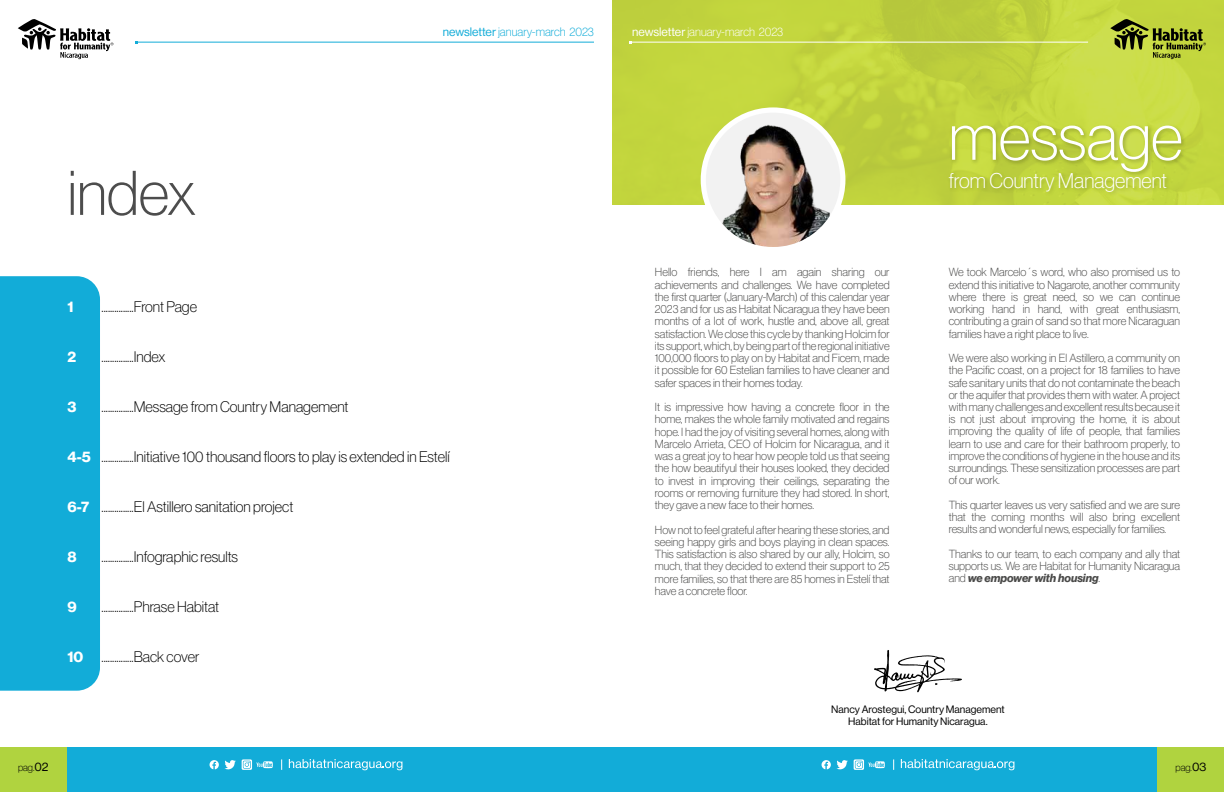
<style>
.page{position:relative;width:1224px;height:792px;background:#fff}
.page>*{position:absolute;margin:0;border:0;box-sizing:border-box;transform-origin:0 0}
.t1{font:100 64.8px "Neue Haas Display";color:#fff}
.t2{font:100 61.6px "Neue Haas Display";color:#4d4d4d}
.t3{font:100 20.8px "Neue Haas Display";color:#fff}
.t4{font:100 15px "Neue Haas Display";color:#000}
.t5{font:700 15px "Neue Haas Display";color:#fff}
.t6{font:100 12px "Neue Haas Display";color:#12acd8}
.t7{font:100 12px "Neue Haas Display";color:#fff}
.t8{font:100 11.5px/12.2px "Neue Haas Display";color:#4a4a49;text-align:justify}
.t9{font:10.5px/12.3px "Neue Haas Display";color:#000;text-align:center}
.t10{font:100 10px "Neue Haas Display";letter-spacing:-.005em;color:#000}
.s1{font-weight:400}
.s2{font-weight:700;color:#fff}
.s3{font-weight:700;font-style:italic}
.s4{font-weight:400;font-size:12px}
</style>
<div class="page">
<img style="left:612px;top:0;width:612px;height:205px">
<div style="left:0;top:748px;width:612px;height:44px;background:#12acd8"></div>
<svg style="left:289px;top:759px;width:113px;height:11px"></svg>
<svg style="left:210px;top:760px;width:9px;height:9px"></svg>
<svg style="left:225px;top:760px;width:11px;height:10px"></svg>
<svg style="left:242px;top:759px;width:31px;height:11px"></svg>
<div style="left:0;top:748px;width:66px;height:44px;background:#b0d33f"></div>
<div style="left:612px;top:748px;width:612px;height:44px;background:#12acd8"></div>
<svg style="left:901px;top:759px;width:113px;height:11px"></svg>
<svg style="left:822px;top:760px;width:9px;height:9px"></svg>
<svg style="left:837px;top:760px;width:11px;height:10px"></svg>
<svg style="left:854px;top:759px;width:31px;height:11px"></svg>
<div style="left:1158px;top:748px;width:66px;height:44px;background:#b0d33f"></div>
<div style="left:0;top:276px;width:100px;height:415px;background:#12acd8"></div>
<img style="left:945px;top:100px;width:246px;height:100px">
<svg style="left:874px;top:650px;width:88px;height:42px"></svg>
<div style="left:701px;top:107px;width:144px;height:145px;background:#fff;border-radius:50%"></div>
<div style="left:706px;top:113px;width:134px;height:134px;background:#f2f2f2;border-radius:50%"></div>
<img style="left:720px;top:124px;width:110px;height:123px">
<hr style="left:137px;top:42px;width:457px;height:1px;background:#12acd8">
<svg style="left:18px;top:19px;width:95px;height:40px"></svg>
<hr style="left:631px;top:42px;width:457px;height:1px;background:#fff">
<svg style="left:1110px;top:19px;width:96px;height:40px;background:#8d9b30"></svg>
<h2 class="t2" style="left:67px;top:159px;width:130px">index</h2>
<p class="t6" style="left:443px;top:25px;width:153px"><span class="s1">newsletter</span> january-march 2023</p>
<p class="t7" style="left:632px;top:25px;width:153px"><span class="s1">newsletter</span> january-march 2023</p>
<h3 class="t5" style="left:67px;top:298px;width:8px">1</h3>
<h3 class="t4" style="left:102px;top:298px;width:97px">...............Front Page</h3>
<h3 class="t5" style="left:67px;top:348px;width:10px">2</h3>
<h3 class="t4" style="left:102px;top:348px;width:65px">...............Index</h3>
<h3 class="t5" style="left:67px;top:398px;width:10px">3</h3>
<h3 class="t4" style="left:102px;top:398px;width:248px">...............Message from Country Management</h3>
<h3 class="t4" style="left:67px;top:448px;width:384px"><span class="s2">4-5</span> ...............Initiative 100 thousand floors to play is extended in Estelí</h3>
<h3 class="t4" style="left:67px;top:498px;width:227px"><span class="s2">6-7</span> ...............El Astillero sanitation project</h3>
<h3 class="t5" style="left:67px;top:548px;width:11px">8</h3>
<h3 class="t4" style="left:102px;top:548px;width:138px">...............Infographic results</h3>
<h3 class="t5" style="left:67px;top:598px;width:11px">9</h3>
<h3 class="t4" style="left:102px;top:598px;width:119px">...............Phrase Habitat</h3>
<h3 class="t4" style="left:67px;top:648px;width:133px"><span class="s2">10</span> ...............Back cover</h3>
<p class="t8" style="left:655px;top:266px;width:236px">Hello friends, here I am again sharing our achievements and challenges. We have completed the first quarter (January-March) of this calendar year 2023 and for us as Habitat Nicaragua they have been months of a lot of work, hustle and, above all, great satisfaction. We close this cycle by thanking Holcim for its support, which, by being part of the regional initiative 100,000 floors to play on by Habitat and Ficem, made it possible for 60 Estelian families to have cleaner and safer spaces in their homes today.</p>
<p class="t8" style="left:655px;top:401px;width:236px">It is impressive how having a concrete floor in the home, makes the whole family motivated and regains hope. I had the joy of visiting several homes, along with Marcelo Arrieta, CEO of Holcim for Nicaragua, and it was a great joy to hear how people told us that seeing the how beautifyul their houses looked, they decided to invest in improving their ceilings, separating the rooms or removing furniture they had stored. In short, they gave a new face to their homes.</p>
<p class="t8" style="left:655px;top:523px;width:236px">How not to feel grateful after hearing these stories, and seeing happy girls and boys playing in clean spaces.<br>This satisfaction is also shared by our ally, Holcim, so much, that they decided to extend their support to 25 more families, so that there are 85 homes in Estelí that have a concrete floor.</p>
<h1 class="t1" style="left:949px;top:101px;width:236px">message</h1>
<h3 class="t3" style="left:949px;top:169px;width:220px">from Country Management</h3>
<p class="t8" style="left:949px;top:266px;width:233px">We took Marcelo´s word, who also promised us to extend this initiative to Nagarote, another community where there is great need, so we can continue working hand in hand, with great enthusiasm, contributing a grain of sand so that more Nicaraguan families have a right place to live.</p>
<p class="t8" style="left:949px;top:352px;width:233px">We were also working in El Astillero, a community on the Pacific coast, on a project for 18 families to have safe sanitary units that do not contaminate the beach or the aquifer that provides them with water. A project with many challenges and excellent results because it is not just about improving the home, it is about improving the quality of life of people, that families learn to use and care for their bathroom properly, to improve the conditions of hygiene in the house and its surroundings. These sensitization processes are part of our work.</p>
<p class="t8" style="left:949px;top:499px;width:233px">This quarter leaves us very satisfied and we are sure that the coming months will also bring excellent results and wonderful news, especially for families.</p>
<p class="t8" style="left:949px;top:548px;width:233px">Thanks to our team, to each company and ally that supports us. We are Habitat for Humanity Nicaragua and <span class="s3">we empower with housing</span>.</p>
<p class="t9" style="left:831px;top:703px;width:175px">Nancy Arostegui, Country Management<br>Habitat for Humanity Nicaragua.</p>
<p class="t10" style="left:18px;top:762px;width:32px">pag.<span class="s4">02</span></p>
<p class="t10" style="left:1176px;top:762px;width:32px">pag.<span class="s4">03</span></p>
</div>
